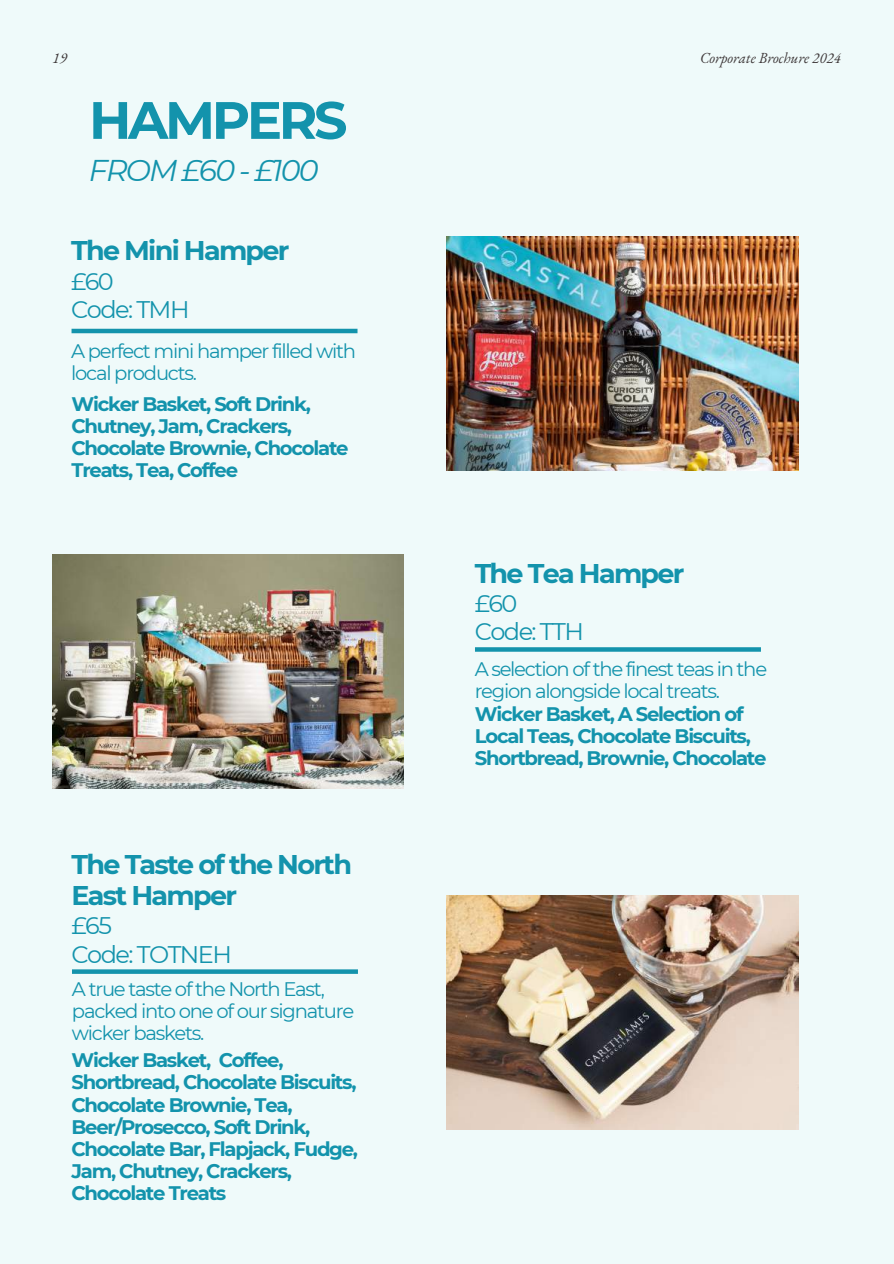
<style>
.page{position:relative;width:894px;height:1264px;background:#fff}
.page>*{position:absolute;margin:0;border:0;box-sizing:border-box;transform-origin:0 0}
.t1{font:700 52.5px "Montserrat";letter-spacing:-.065em;color:#1393ac}
.t2{font:italic 30px "Montserrat";letter-spacing:-.065em;color:#1393ac}
.t3{font:700 27px/31.5px "Montserrat";letter-spacing:-.065em;color:#1393ac}
.t4{font:24px/28.2px "Montserrat";letter-spacing:-.065em;color:#1393ac}
.t5{font:700 19.65px/22px "Montserrat";letter-spacing:-.065em;color:#1393ac}
.t6{font:19.65px/22px "Montserrat";letter-spacing:-.065em;color:#1393ac}
.t7{font:italic 15px "EB Garamond";color:#3f393a}
</style>
<div class="page">
<div style="left:0;top:0;width:893px;height:1263px;background:#effafa"></div>
<svg style="left:72px;top:969px;width:286px;height:4px"></svg>
<svg style="left:475px;top:647px;width:285px;height:4px"></svg>
<img style="left:53px;top:554px;width:351px;height:234px">
<img style="left:446px;top:895px;width:351px;height:234px">
<hr style="left:71px;top:329px;width:286px;height:4px;background:#1393ac">
<img style="left:446px;top:237px;width:351px;height:234px">
<p class="t7" style="left:53px;top:48px;width:16px">19</p>
<h1 class="t1" style="left:89px;top:88px;width:260px">HAMPERS</h1>
<h2 class="t2" style="left:89px;top:151px;width:231px">FROM £60 - £100</h2>
<h3 class="t3" style="left:71px;top:235px;width:220px">The Mini Hamper</h3>
<p class="t4" style="left:71px;top:267px;width:120px">£60<br>Code: TMH</p>
<p class="t6" style="left:71px;top:340px;width:286px">A perfect mini hamper filled with local products.</p>
<p class="t5" style="left:71px;top:393px;width:278px">Wicker Basket, Soft Drink,<br>Chutney, Jam, Crackers,<br>Chocolate Brownie, Chocolate<br>Treats, Tea, Coffee</p>
<h3 class="t3" style="left:71px;top:848px;width:282px">The Taste of the North<br>East Hamper</h3>
<p class="t4" style="left:71px;top:911px;width:162px">£65<br>Code: TOTNEH</p>
<p class="t6" style="left:72px;top:977px;width:283px">A true taste of the North East, packed into one of our signature wicker baskets.</p>
<p class="t5" style="left:71px;top:1049px;width:288px">Wicker Basket, Coffee,<br>Shortbread, Chocolate Biscuits,<br>Chocolate Brownie, Tea,<br>Beer/Prosecco, Soft Drink,<br>Chocolate Bar, Flapjack, Fudge,<br>Jam, Chutney, Crackers,<br>Chocolate Treats</p>
<p class="t7" style="left:700px;top:48px;width:142px">Corporate Brochure 2024</p>
<h3 class="t3" style="left:474px;top:557px;width:211px">The Tea Hamper</h3>
<p class="t4" style="left:474px;top:589px;width:111px">£60<br>Code: TTH</p>
<p class="t6" style="left:474px;top:658px;width:294px">A selection of the finest teas in the region alongside local treats.</p>
<p class="t5" style="left:475px;top:702px;width:293px">Wicker Basket, A Selection of<br>Local Teas, Chocolate Biscuits,<br>Shortbread, Brownie, Chocolate</p>
</div>
